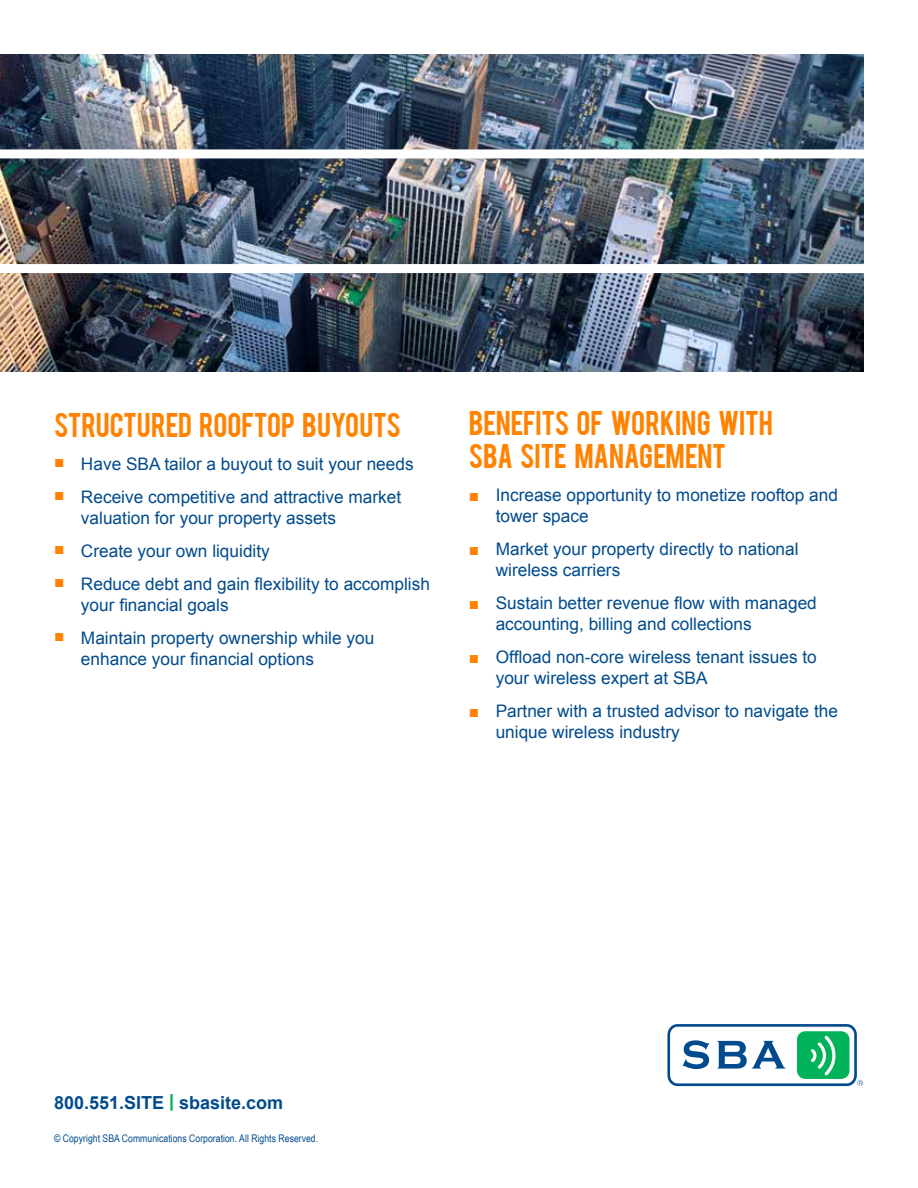
<style>
.page{position:relative;width:918px;height:1188px;background:#fff}
.page>*{position:absolute;margin:0;border:0;box-sizing:border-box;transform-origin:0 0}
.t1{font:27px/32.4px "Bebas";letter-spacing:-.005em;color:#ff8300}
.t2{font:700 18px "Arial";color:#004b8d}
.t3{font:17.25px/21px "Arial";color:#004b8d}
.t4{font:10.5px "Arial Narrow";letter-spacing:.005em;color:#004b8d}
.s1{color:#ff8300}
.s2{font-weight:900;color:#00b259}
</style>
<div class="page">
<svg style="left:667px;top:1024px;width:196px;height:62px"></svg>
<img style="left:0;top:54px;width:864px;height:318px">
<div style="left:0;top:149px;width:918px;height:9px;background:#fff"></div>
<div style="left:0;top:264px;width:918px;height:9px;background:#fff"></div>
<h1 class="t1" style="left:54px;top:407px;width:348px">STRUCTURED ROOFTOP BUYOUTS</h1>
<p class="t3" style="left:54px;top:454px;width:361px"><sup>■</sup> Have SBA tailor a buyout to suit your needs</p>
<p class="t3" style="left:81px;top:487px;width:322px;text-indent:-27px"><sup>■</sup> Receive competitive and attractive market valuation for your property assets</p>
<p class="t3" style="left:54px;top:541px;width:217px"><sup>■</sup> Create your own liquidity</p>
<p class="t3" style="left:81px;top:574px;width:350px;text-indent:-27px"><sup>■</sup> Reduce debt and gain flexibility to accomplish your financial goals</p>
<p class="t3" style="left:81px;top:628px;width:295px;text-indent:-27px"><sup>■</sup> Maintain property ownership while you enhance your financial options</p>
<h1 class="t1" style="left:469px;top:405px;width:306px">BENEFITS OF WORKING WITH<br>SBA SITE MANAGEMENT</h1>
<p class="t3" style="left:496px;top:484px;width:344px;text-indent:-27px"><span class="s1">■</span> Increase opportunity to monetize rooftop and tower space</p>
<p class="t3" style="left:496px;top:538px;width:304px;text-indent:-27px"><span class="s1">■</span> Market your property directly to national wireless carriers</p>
<p class="t3" style="left:496px;top:592px;width:323px;text-indent:-27px"><span class="s1">■</span> Sustain better revenue flow with managed accounting, billing and collections</p>
<p class="t3" style="left:496px;top:646px;width:323px;text-indent:-27px"><span class="s1">■</span> Offload non-core wireless tenant issues to your wireless expert at SBA</p>
<p class="t3" style="left:496px;top:700px;width:344px;text-indent:-27px"><span class="s1">■</span> Partner with a trusted advisor to navigate the unique wireless industry</p>
<p class="t2" style="left:54px;top:1091px;width:231px">800.551.SITE <span class="s2">|</span> sbasite.com</p>
<p class="t4" style="left:54px;top:1130px;width:266px">© Copyright SBA Communications Corporation. All Rights Reserved.</p>
</div>
